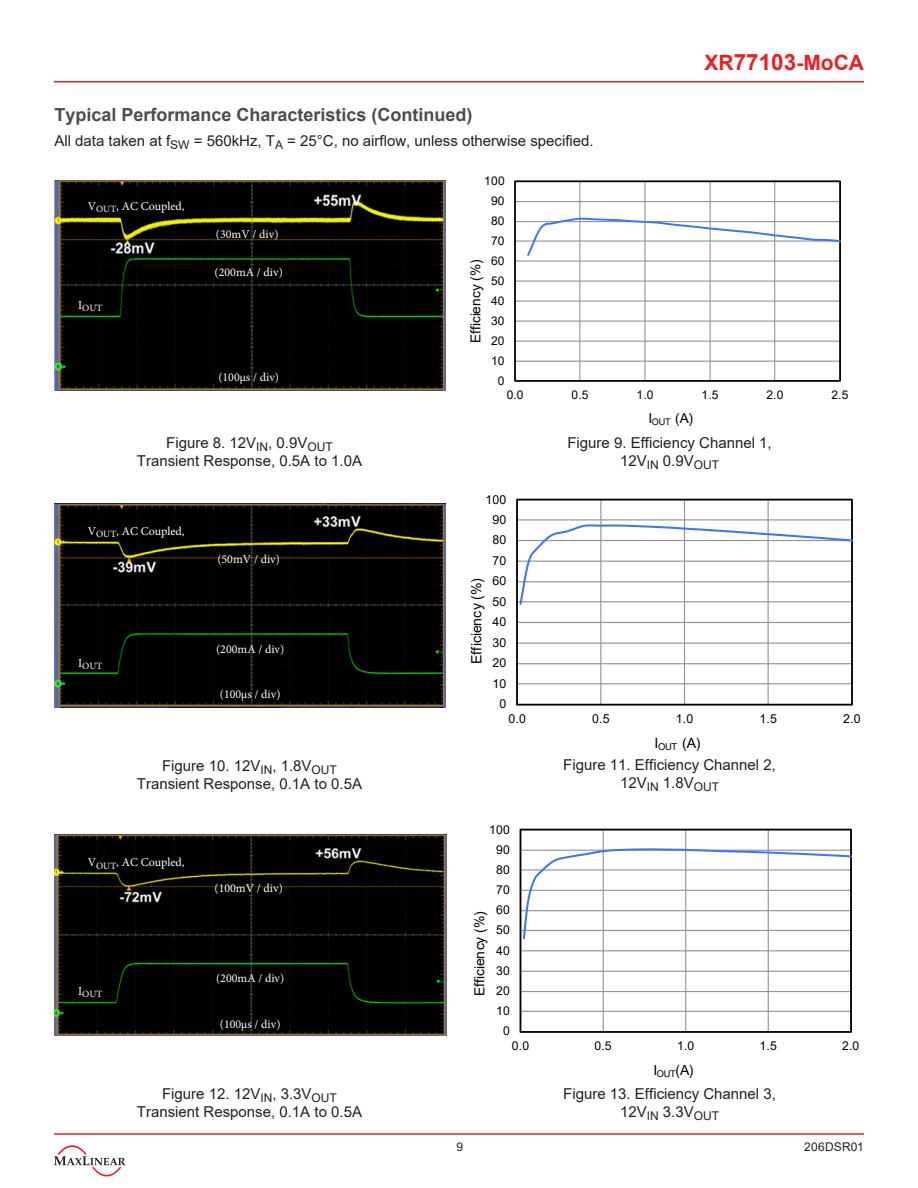
<style>
.page{position:relative;width:918px;height:1188px;background:#fff}
.page>*{position:absolute;margin:0;border:0;box-sizing:border-box;transform-origin:0 0}
.t1{font:700 21px "Arial";color:#ee1d23}
.Heading{font:700 18px "Arial";color:#4b4c4d}
.Figure_Titles{font:15px/18px "Arial";color:#231f20;text-align:center}
.Body_Text{font:15px "Arial";color:#231f20}
.t2{font:14.1px "Arial";color:#000}
.t3{font:13.95px "Arial";color:#000}
.t4{font:13.8px "Arial";color:#000}
.t5{font:13.65px "Arial";color:#000}
.t6{font:12.45px "Arial";letter-spacing:.015em;color:#000}
.t7{font:12.15px "Arial";letter-spacing:.015em;color:#000}
.Table_Body_Center{font:12px "Minion Pro";color:#fff}
.t8{font:12px "Arial";letter-spacing:.015em;color:#000}
.t9{font:12px "Arial";letter-spacing:.01em;color:#231f20}
.Table_Body_Center-2{font:9.6px "Minion Pro";color:#fff}
.s1{font-size:22.5px}
</style>
<div class="page">
<hr style="left:54px;top:1133px;width:810px;height:2px;background:#ee1d23">
<hr style="left:54px;top:81px;width:810px;height:1px;background:#ee1d23">
<svg style="left:54px;top:1145px;width:71px;height:32px"></svg>
<img style="left:54px;top:180px;width:391px;height:211px">
<img style="left:54px;top:504px;width:392px;height:204px">
<img style="left:54px;top:834px;width:393px;height:202px">
<hr style="left:515px;top:361px;width:325px;height:1px;background:#939598">
<hr style="left:515px;top:341px;width:325px;height:1px;background:#939598">
<hr style="left:515px;top:321px;width:325px;height:1px;background:#939598">
<hr style="left:515px;top:301px;width:325px;height:1px;background:#939598">
<hr style="left:515px;top:281px;width:325px;height:1px;background:#939598">
<hr style="left:515px;top:261px;width:325px;height:1px;background:#939598">
<hr style="left:515px;top:240px;width:325px;height:2px;background:#939598">
<hr style="left:515px;top:221px;width:325px;height:1px;background:#939598">
<hr style="left:515px;top:201px;width:325px;height:1px;background:#939598">
<hr style="left:579px;top:182px;width:1px;height:199px;background:#939598">
<hr style="left:644px;top:182px;width:2px;height:199px;background:#939598">
<hr style="left:710px;top:182px;width:1px;height:199px;background:#939598">
<hr style="left:774px;top:182px;width:1px;height:199px;background:#939598">
<div style="left:514px;top:180px;width:327px;height:202px;border:2px solid #000"></div>
<svg style="left:526px;top:216px;width:314px;height:42px"></svg>
<hr style="left:517px;top:683px;width:335px;height:1px;background:#939598">
<hr style="left:517px;top:663px;width:335px;height:1px;background:#939598">
<hr style="left:517px;top:643px;width:335px;height:1px;background:#939598">
<hr style="left:517px;top:622px;width:335px;height:1px;background:#939598">
<hr style="left:517px;top:519px;width:335px;height:1px;background:#939598">
<hr style="left:600px;top:500px;width:1px;height:204px;background:#939598">
<hr style="left:684px;top:500px;width:1px;height:204px;background:#939598">
<hr style="left:768px;top:500px;width:1px;height:204px;background:#939598">
<div style="left:516px;top:499px;width:337px;height:207px;border:2px solid #000"></div>
<svg style="left:518px;top:523px;width:334px;height:83px"></svg>
<hr style="left:521px;top:1011px;width:330px;height:1px;background:#939598">
<hr style="left:521px;top:991px;width:330px;height:1px;background:#939598">
<hr style="left:521px;top:971px;width:330px;height:1px;background:#939598">
<hr style="left:521px;top:950px;width:330px;height:1px;background:#939598">
<hr style="left:603px;top:830px;width:1px;height:202px;background:#939598">
<hr style="left:685px;top:830px;width:1px;height:202px;background:#939598">
<hr style="left:768px;top:830px;width:1px;height:202px;background:#939598">
<div style="left:520px;top:829px;width:332px;height:204px;border:2px solid #000"></div>
<svg style="left:522px;top:847px;width:329px;height:94px"></svg>
<p class="Heading" style="left:54px;top:102px;width:420px">Typical Performance Characteristics (Continued)</p>
<p class="Body_Text" style="left:54px;top:130px;width:541px">All data taken at f<sub>SW</sub> = 560kHz, T<sub>A</sub> = 25°C, no airflow, unless otherwise specified.</p>
<p class="Table_Body_Center" style="left:88px;top:198px;width:99px">V<sub>OUT</sub>, AC Coupled,</p>
<p class="Table_Body_Center-2" style="left:78px;top:302px;width:26px"><sup>I</sup>OUT</p>
<p class="Table_Body_Center" style="left:216px;top:227px;width:64px">(30mV / div)</p>
<p class="Table_Body_Center" style="left:215px;top:264px;width:70px">(200mA / div)</p>
<p class="Table_Body_Center" style="left:218px;top:369px;width:62px">(100µs / div)</p>
<p class="t8" style="left:484px;top:173px;width:22px">100</p>
<p class="t8" style="left:491px;top:193px;width:15px">90</p>
<p class="t8" style="left:491px;top:213px;width:15px">80</p>
<p class="t8" style="left:491px;top:233px;width:15px">70</p>
<p class="t8" style="left:491px;top:252px;width:15px">60</p>
<p class="t5" style="left:466px;top:343px;width:85px;rotate:-90deg">Efficiency (%)</p>
<p class="t8" style="left:491px;top:272px;width:15px">50</p>
<p class="t8" style="left:491px;top:292px;width:15px">40</p>
<p class="t8" style="left:491px;top:312px;width:15px">30</p>
<p class="t8" style="left:491px;top:332px;width:15px">20</p>
<p class="t8" style="left:491px;top:352px;width:15px">10</p>
<p class="t8" style="left:498px;top:372px;width:8px">0</p>
<h1 class="t1" style="left:705px;top:48px;width:161px">XR<span class="s1">77103</span>-MoCA</h1>
<p class="t8" style="left:507px;top:387px;width:18px">0.0</p>
<p class="t8" style="left:572px;top:387px;width:18px">0.5</p>
<p class="t8" style="left:637px;top:387px;width:18px">1.0</p>
<p class="t8" style="left:702px;top:387px;width:18px">1.5</p>
<p class="t8" style="left:766px;top:387px;width:18px">2.0</p>
<p class="t8" style="left:831px;top:387px;width:18px">2.5</p>
<p class="t4" style="left:648px;top:409px;width:46px">I<sub>OUT</sub> (A)</p>
<p class="Figure_Titles" style="left:137px;top:434px;width:227px">Figure 8. 12V<sub>IN</sub>, 0.9V<sub>OUT<br></sub>Transient Response, 0.5A to 1.0A</p>
<p class="Figure_Titles" style="left:567px;top:434px;width:206px">Figure 9. Efficiency Channel 1,<br>12V<sub>IN</sub> 0.9V<sub>OUT</sub></p>
<p class="t6" style="left:485px;top:491px;width:22px">100</p>
<p class="Table_Body_Center" style="left:88px;top:523px;width:99px">V<sub>OUT</sub>, AC Coupled,</p>
<p class="Table_Body_Center-2" style="left:78px;top:659px;width:26px"><sup>I</sup>OUT</p>
<p class="Table_Body_Center" style="left:217px;top:551px;width:64px">(50mV / div)</p>
<p class="Table_Body_Center" style="left:216px;top:641px;width:70px">(200mA / div)</p>
<p class="Table_Body_Center" style="left:220px;top:686px;width:62px">(100µs / div)</p>
<p class="t2" style="left:467px;top:664px;width:88px;rotate:-90deg">Efficiency (%)</p>
<p class="t6" style="left:492px;top:511px;width:15px">90</p>
<p class="t6" style="left:492px;top:532px;width:15px">80</p>
<p class="t6" style="left:492px;top:552px;width:15px">70</p>
<p class="t6" style="left:492px;top:572px;width:15px">60</p>
<p class="t6" style="left:492px;top:593px;width:15px">50</p>
<p class="t6" style="left:492px;top:613px;width:15px">40</p>
<p class="t6" style="left:492px;top:634px;width:15px">30</p>
<p class="t6" style="left:492px;top:654px;width:15px">20</p>
<p class="t6" style="left:492px;top:675px;width:15px">10</p>
<p class="t6" style="left:499px;top:695px;width:8px">0</p>
<p class="t6" style="left:508px;top:710px;width:19px">0.0</p>
<p class="t6" style="left:592px;top:710px;width:19px">0.5</p>
<p class="t6" style="left:676px;top:710px;width:19px">1.0</p>
<p class="t6" style="left:759px;top:710px;width:19px">1.5</p>
<p class="t6" style="left:843px;top:710px;width:19px">2.0</p>
<p class="t2" style="left:655px;top:733px;width:47px">I<sub>OUT</sub> (A)</p>
<p class="Figure_Titles" style="left:137px;top:757px;width:227px">Figure 10. 12V<sub>IN</sub>, 1.8V<sub>OUT<br></sub>Transient Response, 0.1A to 0.5A</p>
<p class="Figure_Titles" style="left:563px;top:756px;width:214px">Figure 11. Efficiency Channel 2,<br>12V<sub>IN</sub> 1.8V<sub>OUT</sub></p>
<p class="t7" style="left:489px;top:821px;width:22px">100</p>
<p class="Table_Body_Center" style="left:88px;top:854px;width:99px">V<sub>OUT</sub>, AC Coupled,</p>
<p class="Table_Body_Center" style="left:215px;top:880px;width:70px">(100mV / div)</p>
<p class="Table_Body_Center-2" style="left:78px;top:988px;width:26px"><sup>I</sup>OUT</p>
<p class="Table_Body_Center" style="left:216px;top:970px;width:70px">(200mA / div)</p>
<p class="Table_Body_Center" style="left:220px;top:1016px;width:62px">(100µs / div)</p>
<p class="t3" style="left:470px;top:996px;width:86px;rotate:-90deg">Efficiency (%)</p>
<p class="t7" style="left:496px;top:841px;width:15px">90</p>
<p class="t7" style="left:496px;top:861px;width:15px">80</p>
<p class="t7" style="left:496px;top:881px;width:15px">70</p>
<p class="t7" style="left:496px;top:902px;width:15px">60</p>
<p class="t7" style="left:496px;top:922px;width:15px">50</p>
<p class="t7" style="left:496px;top:942px;width:15px">40</p>
<p class="t7" style="left:496px;top:962px;width:15px">30</p>
<p class="t7" style="left:496px;top:982px;width:15px">20</p>
<p class="t7" style="left:496px;top:1003px;width:15px">10</p>
<p class="t7" style="left:503px;top:1023px;width:8px">0</p>
<p class="t7" style="left:512px;top:1038px;width:19px">0.0</p>
<p class="t7" style="left:595px;top:1038px;width:19px">0.5</p>
<p class="t7" style="left:677px;top:1038px;width:19px">1.0</p>
<p class="t7" style="left:760px;top:1038px;width:19px">1.5</p>
<p class="t7" style="left:842px;top:1038px;width:19px">2.0</p>
<p class="t3" style="left:653px;top:1060px;width:42px">I<sub>OUT</sub>(A)</p>
<p class="Figure_Titles" style="left:137px;top:1085px;width:227px">Figure 12. 12V<sub>IN</sub>, 3.3V<sub>OUT<br></sub>Transient Response, 0.1A to 0.5A</p>
<p class="Figure_Titles" style="left:563px;top:1085px;width:214px">Figure 13. Efficiency Channel 3,<br>12V<sub>IN</sub> 3.3V<sub>OUT</sub></p>
<p class="t9" style="left:456px;top:1138px;width:8px">9</p>
<p class="t9" style="left:804px;top:1138px;width:61px">206DSR01</p>
</div>
